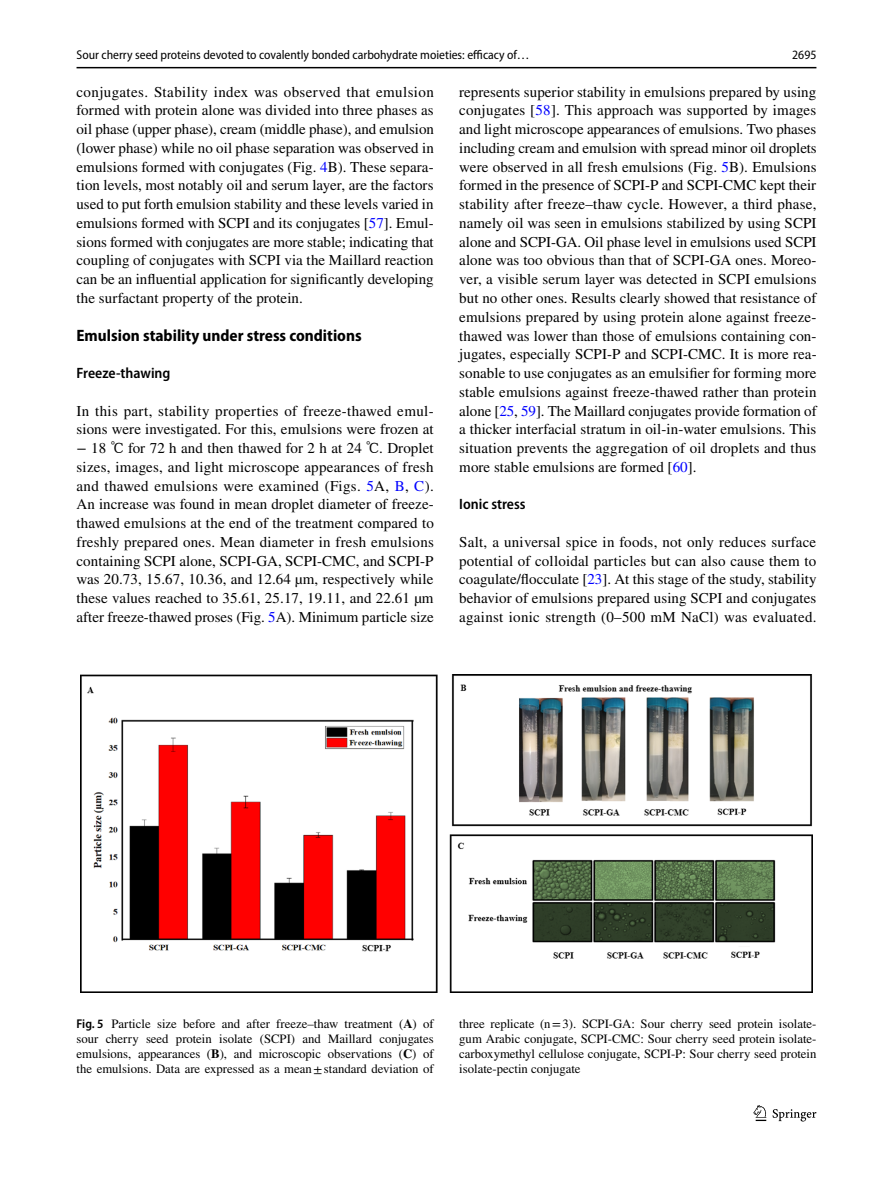
<style>
.page{position:relative;width:893px;height:1187px;background:#fff}
.page>*{position:absolute;margin:0;border:0;box-sizing:border-box;transform-origin:0 0}
.t1{font:700 semi-condensed 16.5px "Myriad Pro";color:#000}
.t2{font:15px/18.8px "STIX";letter-spacing:.005em;color:#000;text-align:justify}
.t3{font:600 semi-condensed 15px "Myriad Pro";color:#000}
.t4{font:12.75px/15px "STIX";color:#000;text-align:justify}
.t5{font:12.75px "Myriad Pro Semi Cn 3";color:#000}
.t6{font:semi-condensed 12.75px "Myriad Pro";color:#000}
.s1{color:#00f}
.s2{font-family:"Code 2000"}
.s3{font-family:"Myriad Pro";font-weight:600;font-stretch:semi-condensed}
.s4{font-weight:700}
</style>
<div class="page">
<hr style="left:77px;top:67px;width:739px;height:1px;background:#000">
<svg style="left:753px;top:1105px;width:13px;height:15px"></svg>
<svg style="left:773px;top:1109px;width:43px;height:12px"></svg>
<img style="left:81px;top:674px;width:731px;height:318px">
<p class="t5" style="left:77px;top:48px;width:454px">Sour cherry seed proteins devoted to covalently bonded carbohydrate moieties: efficacy of…</p>
<p class="t6" style="left:792px;top:48px;width:26px">2695</p>
<p class="t2" style="left:77px;top:83px;width:359px">conjugates. Stability index was observed that emulsion formed with protein alone was divided into three phases as oil phase (upper phase), cream (middle phase), and emulsion (lower phase) while no oil phase separation was observed in emulsions formed with conjugates (Fig. <span class="s1">4</span>B). These separa&shy;tion levels, most notably oil and serum layer, are the factors used to put forth emulsion stability and these levels varied in emulsions formed with SCPI and its conjugates [<span class="s1">57</span>]. Emul&shy;sions formed with conjugates are more stable; indicating that coupling of conjugates with SCPI via the Maillard reaction can be an influential application for significantly developing the surfactant property of the protein.</p>
<p class="t1" style="left:77px;top:326px;width:287px">Emulsion stability under stress conditions</p>
<p class="t3" style="left:77px;top:365px;width:95px">Freeze‑thawing</p>
<p class="t2" style="left:77px;top:402px;width:359px">In this part, stability properties of freeze-thawed emul&shy;sions were investigated. For this, emulsions were frozen at − 18 <span class="s2">℃</span> for 72 h and then thawed for 2 h at 24 <span class="s2">℃</span>. Droplet sizes, images, and light microscope appearances of fresh and thawed emulsions were examined (Figs. <span class="s1">5</span>A, <span class="s1">B</span>, <span class="s1">C</span>).<br>An increase was found in mean droplet diameter of freeze&shy;thawed emulsions at the end of the treatment compared to freshly prepared ones. Mean diameter in fresh emulsions containing SCPI alone, SCPI-GA, SCPI-CMC, and SCPI-P was 20.73, 15.67, 10.36, and 12.64 µm, respectively while these values reached to 35.61, 25.17, 19.11, and 22.61 µm after freeze-thawed proses (Fig. <span class="s1">5</span>A). Minimum particle size</p>
<p class="t2" style="left:459px;top:83px;width:359px">represents superior stability in emulsions prepared by using conjugates [<span class="s1">58</span>]. This approach was supported by images and light microscope appearances of emulsions. Two phases including cream and emulsion with spread minor oil droplets were observed in all fresh emulsions (Fig. <span class="s1">5</span>B). Emulsions formed in the presence of SCPI-P and SCPI-CMC kept their stability after freeze–thaw cycle. However, a third phase, namely oil was seen in emulsions stabilized by using SCPI alone and SCPI-GA. Oil phase level in emulsions used SCPI alone was too obvious than that of SCPI-GA ones. Moreo&shy;ver, a visible serum layer was detected in SCPI emulsions but no other ones. Results clearly showed that resistance of emulsions prepared by using protein alone against freeze&shy;thawed was lower than those of emulsions containing con&shy;jugates, especially SCPI-P and SCPI-CMC. It is more rea&shy;sonable to use conjugates as an emulsifier for forming more stable emulsions against freeze-thawed rather than protein alone [<span class="s1">25</span>, <span class="s1">59</span>]. The Maillard conjugates provide formation of a thicker interfacial stratum in oil-in-water emulsions. This situation prevents the aggregation of oil droplets and thus more stable emulsions are formed [<span class="s1">60</span>].</p>
<p class="t3" style="left:459px;top:496px;width:68px">Ionic stress</p>
<p class="t2" style="left:459px;top:533px;width:359px">Salt, a universal spice in foods, not only reduces surface potential of colloidal particles but can also cause them to coagulate/flocculate [<span class="s1">23</span>]. At this stage of the study, stability behavior of emulsions prepared using SCPI and conjugates against ionic strength (0–500 mM NaCl) was evaluated.</p>
<p class="t4" style="left:77px;top:1016px;width:359px"><span class="s3">Fig. 5</span> Particle size before and after freeze–thaw treatment (<span class="s4">A</span>) of sour cherry seed protein isolate (SCPI) and Maillard conjugates emulsions, appearances (<span class="s4">B</span>), and microscopic observations (<span class="s4">C</span>) of the emulsions. Data are expressed as a mean±standard deviation of</p>
<p class="t4" style="left:459px;top:1016px;width:359px">three replicate (n=3). SCPI-GA: Sour cherry seed protein isolate&shy;gum Arabic conjugate, SCPI-CMC: Sour cherry seed protein isolate&shy;carboxymethyl cellulose conjugate, SCPI-P: Sour cherry seed protein isolate-pectin conjugate</p>
</div>
